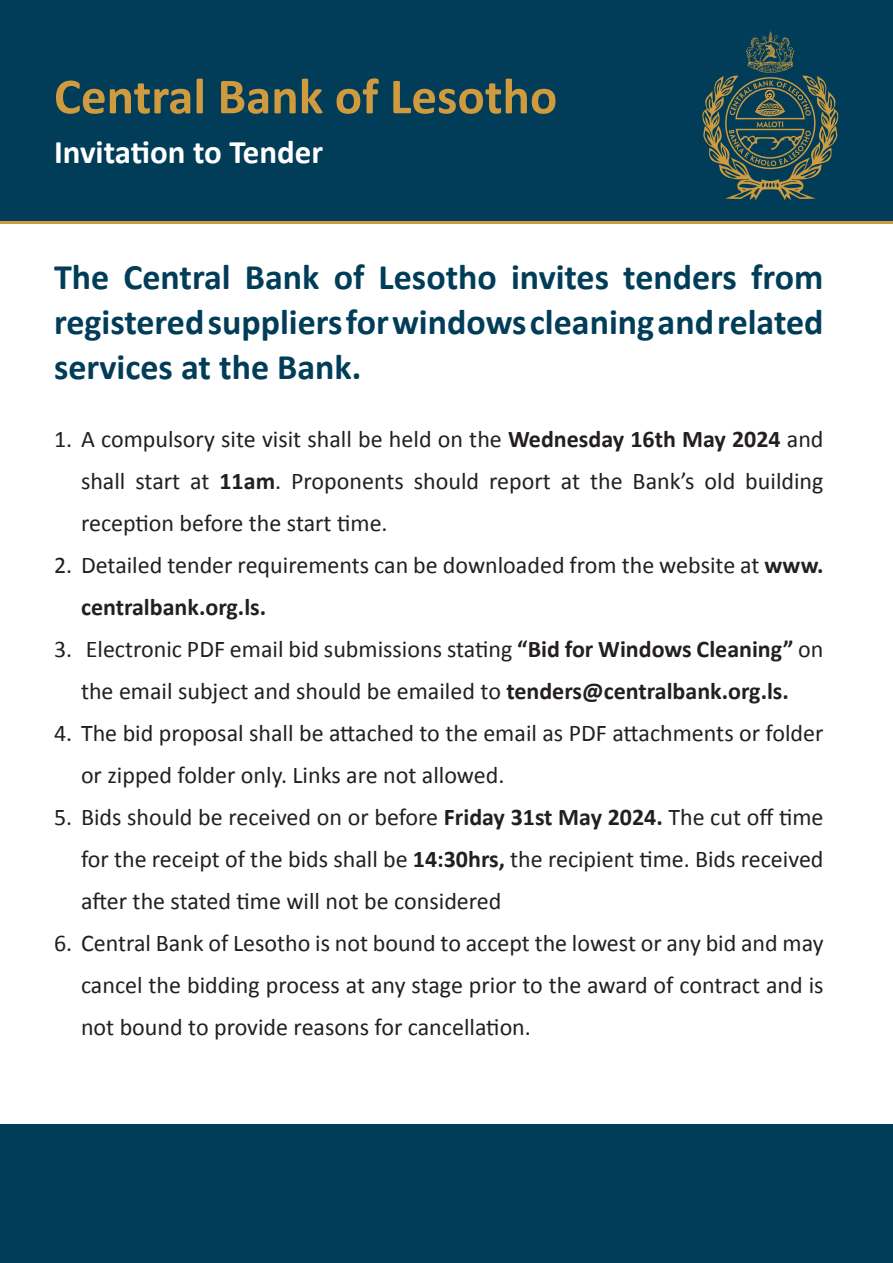
<style>
.page{position:relative;width:893px;height:1263px;background:#fff}
.page>*{position:absolute;margin:0;border:0;box-sizing:border-box;transform-origin:0 0}
.t1{font:700 51px "Calibri";color:#d09b3e}
.t2{font:700 36px/45px "Calibri";color:#013d58;text-align:justify}
.t3{font:700 33px "Calibri";color:#fff}
.t4{font:24px/42px "Calibri";color:#231f20;text-align:justify}
.s1{font-weight:700}
</style>
<div class="page">
<div style="left:0;top:0;width:893px;height:223px;background:#013d58"></div>
<svg style="left:702px;top:31px;width:137px;height:169px"></svg>
<hr style="left:0;top:221px;width:893px;height:3px;background:#ce9a3e">
<div style="left:0;top:1125px;width:893px;height:138px;background:#013d58"></div>
<h1 class="t1" style="left:54px;top:65px;width:505px">Central Bank of Lesotho</h1>
<h3 class="t3" style="left:54px;top:131px;width:271px">Invitation to Tender</h3>
<h2 class="t2" style="left:54px;top:253px;width:771px">The Central Bank of Lesotho invites tenders from registered suppliers for windows cleaning and related services at the Bank.</h2>
<p class="t4" style="left:81px;top:417px;width:744px;text-indent:-27px">1. A compulsory site visit shall be held on the <span class="s1">Wednesday 16th May 2024</span> and shall start at <span class="s1">11am</span>. Proponents should report at the Bank’s old building reception before the start time.</p>
<p class="t4" style="left:81px;top:543px;width:744px;text-indent:-27px">2. Detailed tender requirements can be downloaded from the website at <span class="s1">www. centralbank.org.ls.</span></p>
<p class="t4" style="left:54px;top:627px;width:771px;text-align:center">3. Electronic PDF email bid submissions stating <span class="s1">“Bid for Windows Cleaning”</span> on the email subject and should be emailed to <span class="s1">tenders@centralbank.org.ls.</span></p>
<p class="t4" style="left:81px;top:711px;width:744px;text-indent:-27px">4. The bid proposal shall be attached to the email as PDF attachments or folder or zipped folder only. Links are not allowed.</p>
<p class="t4" style="left:81px;top:795px;width:744px;text-indent:-27px">5. Bids should be received on or before <span class="s1">Friday 31st May 2024.</span> The cut off time for the receipt of the bids shall be <span class="s1">14:30hrs,</span> the recipient time. Bids received after the stated time will not be considered</p>
<p class="t4" style="left:81px;top:921px;width:744px;text-indent:-27px">6. Central Bank of Lesotho is not bound to accept the lowest or any bid and may cancel the bidding process at any stage prior to the award of contract and is not bound to provide reasons for cancellation.</p>
</div>
